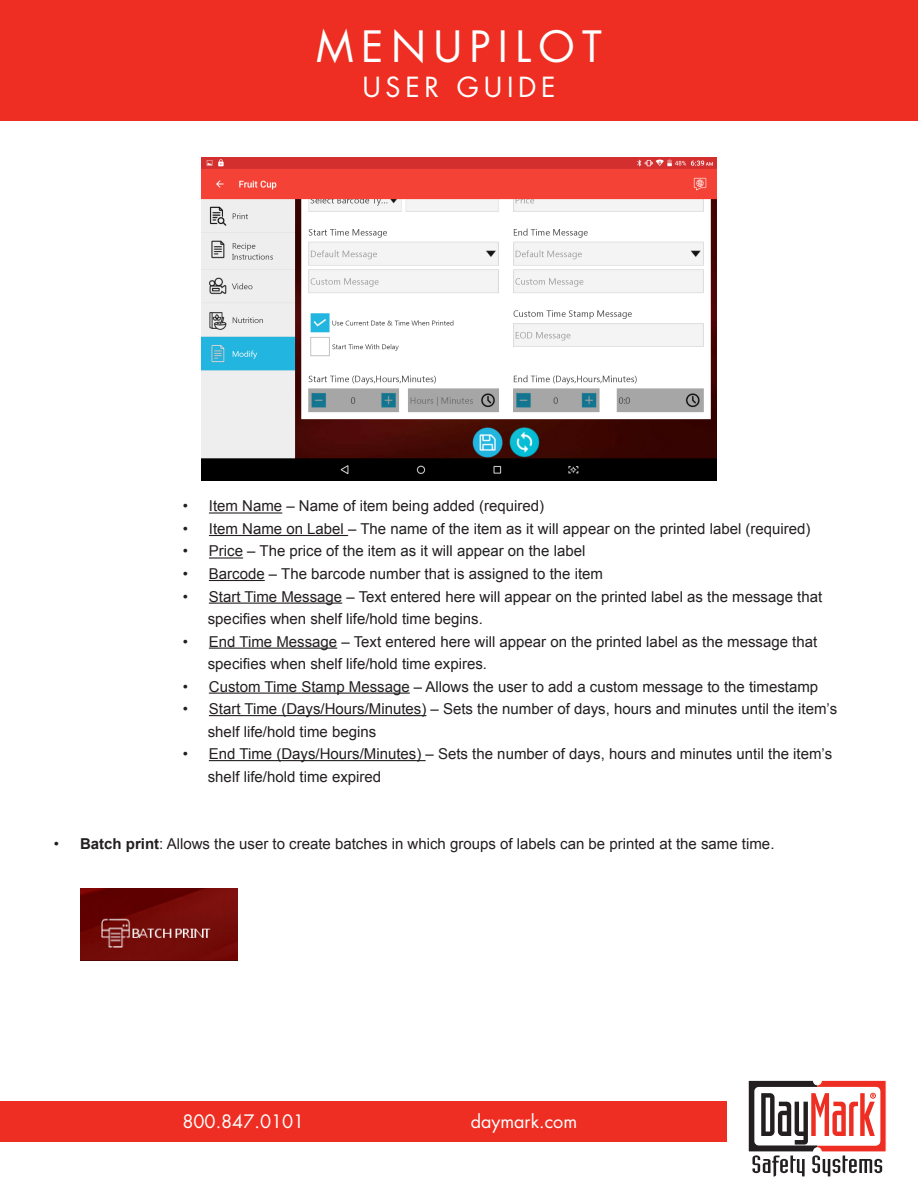
<style>
.page{position:relative;width:918px;height:1188px;background:#fff}
.page>*{position:absolute;margin:0;border:0;box-sizing:border-box;transform-origin:0 0}
.t1{font:42px "Futura Std";letter-spacing:.175em;color:#fff}
.t2{font:27px "Futura Std";letter-spacing:.175em;color:#fff}
.t3{font:18px "Futura Std";color:#fff}
.t4{font:15px/22.5px "Arial";color:#231f20}
.s1{font-weight:700}
</style>
<div class="page">
<div style="left:0;top:0;width:918px;height:121px;background:#ee2e22"></div>
<hr style="left:209px;top:512px;width:73px;height:2px;background:#231f20">
<hr style="left:209px;top:535px;width:139px;height:1px;background:#231f20">
<hr style="left:209px;top:557px;width:34px;height:2px;background:#231f20">
<hr style="left:209px;top:580px;width:56px;height:1px;background:#231f20">
<div style="left:0;top:1102px;width:727px;height:40px;background:#ee2e22"></div>
<svg style="left:748px;top:1080px;width:138px;height:97px"></svg>
<hr style="left:209px;top:603px;width:133px;height:1px;background:#231f20">
<hr style="left:209px;top:648px;width:128px;height:1px;background:#231f20">
<hr style="left:209px;top:693px;width:201px;height:1px;background:#231f20">
<hr style="left:209px;top:715px;width:217px;height:1px;background:#231f20">
<hr style="left:209px;top:760px;width:217px;height:1px;background:#231f20">
<img style="left:80px;top:888px;width:158px;height:72px">
<img style="left:201px;top:158px;width:516px;height:322px">
<h1 class="t1" style="left:316px;top:20px;width:287px">MENUPILOT</h1>
<h2 class="t2" style="left:362px;top:70px;width:195px">USER GUIDE</h2>
<p class="t4" style="left:183px;top:495px;width:363px">• Item Name – Name of item being added (required)</p>
<p class="t4" style="left:183px;top:518px;width:629px">• Item Name on Label – The name of the item as it will appear on the printed label (required)</p>
<p class="t4" style="left:183px;top:540px;width:404px">• Price – The price of the item as it will appear on the label</p>
<p class="t4" style="left:183px;top:563px;width:422px">• Barcode – The barcode number that is assigned to the item</p>
<p class="t4" style="left:183px;top:585px;width:641px">• Start Time Message – Text entered here will appear on the printed label as the message that</p>
<p class="t4" style="left:208px;top:608px;width:277px">specifies when shelf life/hold time begins.</p>
<p class="t4" style="left:183px;top:630px;width:636px">• End Time Message – Text entered here will appear on the printed label as the message that</p>
<p class="t4" style="left:208px;top:653px;width:281px">specifies when shelf life/hold time expires.</p>
<p class="t4" style="left:183px;top:675px;width:637px">• Custom Time Stamp Message – Allows the user to add a custom message to the timestamp</p>
<p class="t4" style="left:208px;top:698px;width:631px;text-indent:-25px">• Start Time (Days/Hours/Minutes) – Sets the number of days, hours and minutes until the item’s shelf life/hold time begins</p>
<p class="t4" style="left:208px;top:743px;width:626px;text-indent:-25px">• End Time (Days/Hours/Minutes) – Sets the number of days, hours and minutes until the item’s shelf life/hold time expired</p>
<p class="t4" style="left:54px;top:833px;width:722px">• <span class="s1">Batch print</span>: Allows the user to create batches in which groups of labels can be printed at the same time.</p>
<p class="t3" style="left:182px;top:1109px;width:123px">800.847.0101</p>
<p class="t3" style="left:471px;top:1109px;width:108px">daymark.com</p>
</div>
